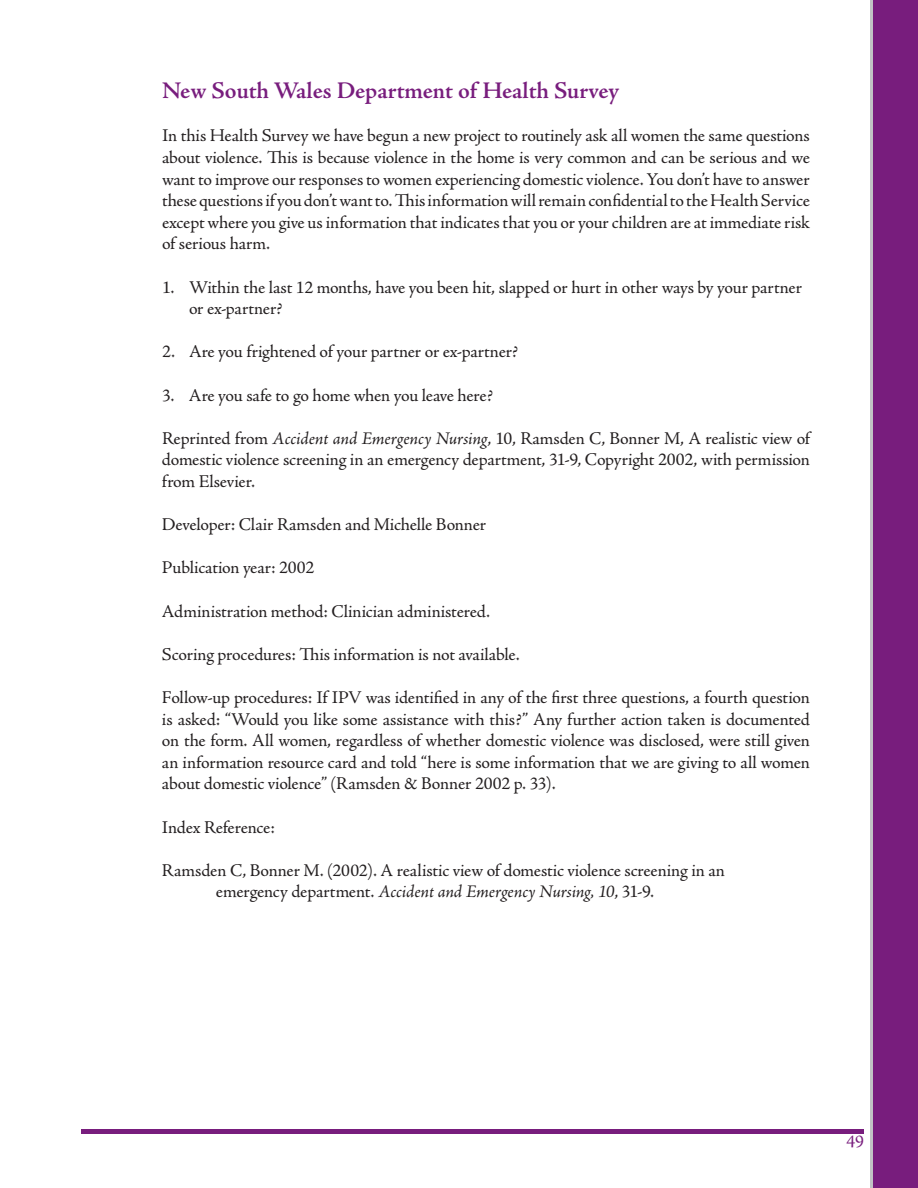
<style>
.page{position:relative;width:918px;height:1188px;background:#fff}
.page>*{position:absolute;margin:0;border:0;box-sizing:border-box;transform-origin:0 0}
.t1{font:600 24px "Adobe Jenson Pro";letter-spacing:-.005em;color:#781d7d}
.t2{font:18px/21.6px "Adobe Jenson Pro";letter-spacing:-.01em;color:#231f20;text-align:justify}
.t3{font:18px "Adobe Jenson Pro";color:#781d7d}
.s1{font-style:italic}
</style>
<div class="page">
<hr style="left:870px;top:0;width:4px;height:1188px;background:#c1c2c4">
<div style="left:873px;top:0;width:45px;height:1188px;background:#781d7d"></div>
<hr style="left:81px;top:1130px;width:783px;height:4px;background:#781d7d">
<h1 class="t1" style="left:162px;top:77px;width:459px">New South Wales Department of Health Survey</h1>
<p class="t2" style="left:162px;top:125px;width:649px">In this Health Survey we have begun a new project to routinely ask all women the same questions about violence. This is because violence in the home is very common and can be serious and we want to improve our responses to women experiencing domestic violence. You don’t have to answer these questions if you don’t want to. This information will remain confidential to the Health Service except where you give us information that indicates that you or your children are at immediate risk of serious harm.</p>
<p class="t2" style="left:189px;top:277px;width:614px;text-indent:-27px">1. Within the last 12 months, have you been hit, slapped or hurt in other ways by your partner or ex-partner?</p>
<p class="t2" style="left:162px;top:341px;width:358px">2. Are you frightened of your partner or ex-partner?</p>
<p class="t2" style="left:162px;top:385px;width:333px">3. Are you safe to go home when you leave here?</p>
<p class="t2" style="left:162px;top:428px;width:650px">Reprinted from <span class="s1">Accident and Emergency Nursing</span>, 10, Ramsden C, Bonner M, A realistic view of domestic violence screening in an emergency department, 31-9, Copyright 2002, with permission from Elsevier.</p>
<p class="t2" style="left:162px;top:514px;width:326px">Developer: Clair Ramsden and Michelle Bonner</p>
<p class="t2" style="left:162px;top:557px;width:154px">Publication year: 2002</p>
<p class="t2" style="left:162px;top:601px;width:329px">Administration method: Clinician administered.</p>
<p class="t2" style="left:162px;top:644px;width:359px">Scoring procedures: This information is not available.</p>
<p class="t2" style="left:162px;top:687px;width:649px">Follow-up procedures: If IPV was identified in any of the first three questions, a fourth question is asked: “Would you like some assistance with this?” Any further action taken is documented on the form. All women, regardless of whether domestic violence was disclosed, were still given an information resource card and told “here is some information that we are giving to all women about domestic violence” (Ramsden &amp; Bonner 2002 p. 33).</p>
<p class="t2" style="left:162px;top:817px;width:115px">Index Reference:</p>
<p class="t2" style="left:216px;top:860px;width:511px;text-indent:-54px">Ramsden C, Bonner M. (2002). A realistic view of domestic violence screening in an emergency department. <span class="s1">Accident and Emergency Nursing, 10</span>, 31-9.</p>
<p class="t3" style="left:846px;top:1131px;width:19px">49</p>
</div>
